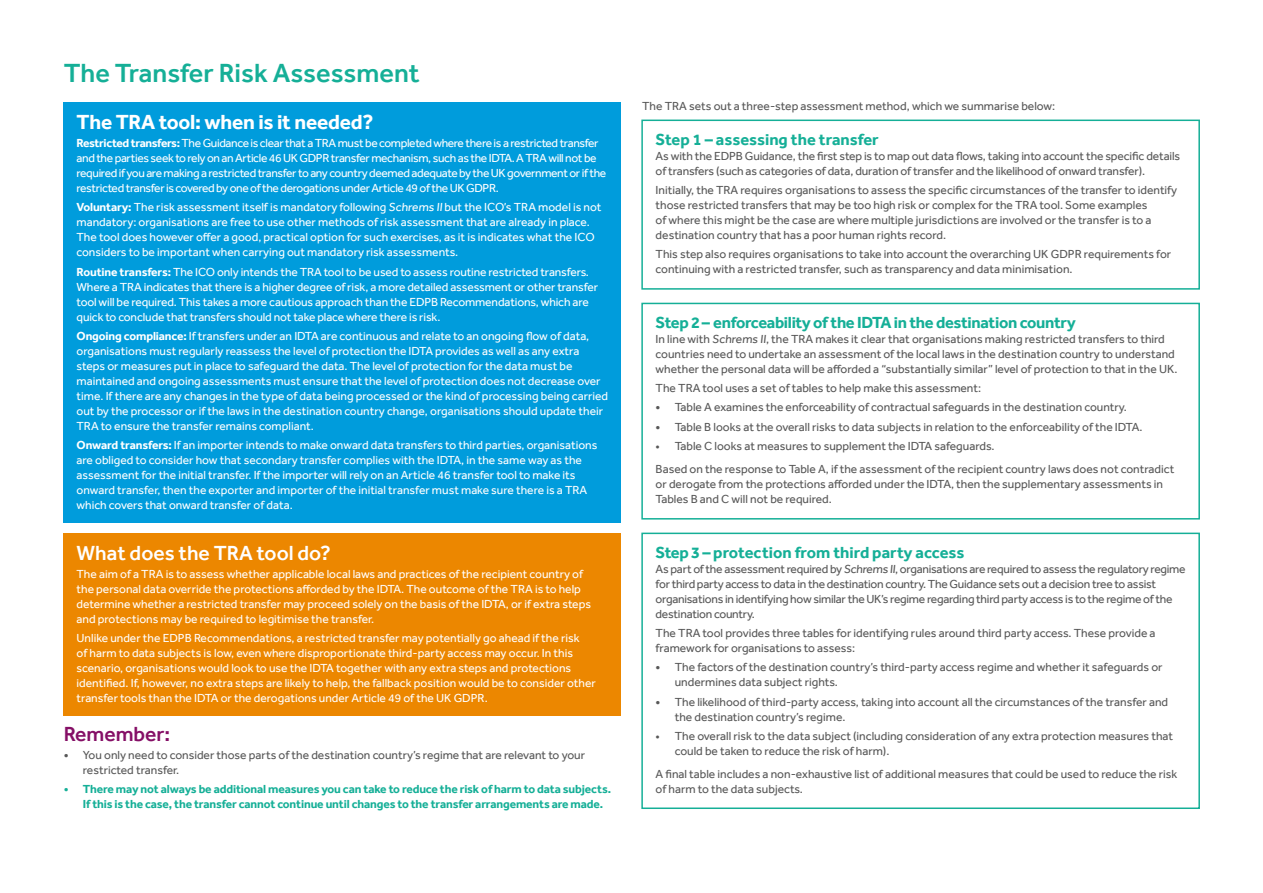
<style>
.page{position:relative;width:1263px;height:893px;background:#fff}
.page>*{position:absolute;margin:0;border:0;box-sizing:border-box;transform-origin:0 0}
.t1{font:500 27px "Effra";color:#15af97}
._8_on_10{font:700 21px "Effra";letter-spacing:-.01em;color:#fff}
.t2{font:500 21px "Effra";color:#fff}
.t3{font:500 21px "Effra";color:#850f66}
._8_on_10-2{font:700 16.5px "Effra";color:#15af97}
._8_on_10-3{font:700 16.5px "Effra";letter-spacing:-.02em;color:#15af97}
.Body{font:12px/15px "Effra";color:#575757}
._8_on_10-4{font:12px/15px "Effra";color:#fff}
.Body-2{font:12px/15px "Effra";color:#fff}
._8_on_10-5{font:12px/15px "Effra";letter-spacing:-.03em;color:#fff}
.Body-3{font:12px/15px "Effra";letter-spacing:-.02em;color:#575757}
.t4{font:700 12px/15px "Effra";letter-spacing:-.01em;color:#15af97}
._8_on_10-6{font:12px "Effra";color:#575757}
.s1{font-weight:700}
.s2{font-size:13.5px}
.s3{font-weight:400;font-size:13.5px}
</style>
<div class="page">
<div style="left:64px;top:102px;width:557px;height:421px;background:#009cdc"></div>
<div style="left:64px;top:533px;width:557px;height:183px;background:#ec8700"></div>
<div style="left:641px;top:533px;width:559px;height:276px;border:2px solid #15af97"></div>
<div style="left:641px;top:303px;width:559px;height:217px;border:2px solid #15af97"></div>
<div style="left:641px;top:120px;width:559px;height:170px;border:2px solid #15af97"></div>
<p class="t1" style="left:64px;top:57px;width:357px">The Transfer Risk Assessment</p>
<p class="_8_on_10" style="left:77px;top:109px;width:298px">The TRA tool: when is it needed?</p>
<p class="_8_on_10-5" style="left:77px;top:135px;width:531px"><span class="s1">Restricted transfers:</span> The Guidance is clear that a TRA must be completed where there is a restricted transfer and the parties seek to rely on an Article 46 UK GDPR transfer mechanism, such as the IDTA. A TRA will not be required if you are making a restricted transfer to any country deemed adequate by the UK government or if the restricted transfer is covered by one of the derogations under Article 49 of the UK GDPR.</p>
<p class="_8_on_10-4" style="left:77px;top:200px;width:526px"><span class="s1">Voluntary:</span> The risk assessment itself is mandatory following Schrems IIbut the ICO’s TRA model is not mandatory: organisations are free to use other methods of risk assessment that are already in place.<br>The tool does however offer a good, practical option for such exercises, as it is indicates what the ICO considers to be important when carrying out mandatory risk assessments.</p>
<p class="_8_on_10-4" style="left:77px;top:264px;width:523px"><span class="s1">Routine transfers:</span> The ICO only intends the TRA tool to be used to assess routine restricted transfers.<br>Where a TRA indicates that there is a higher degree of risk, a more detailed assessment or other transfer tool will be required. This takes a more cautious approach than the EDPB Recommendations, which are quick to conclude that transfers should not take place where there is risk.</p>
<p class="_8_on_10-4" style="left:77px;top:328px;width:533px"><span class="s1">Ongoing compliance:</span> If transfers under an IDTA are continuous and relate to an ongoing flow of data, organisations must regularly reassess the level of protection the IDTA provides as well as any extra steps or measures put in place to safeguard the data. The level of protection for the data must be maintained and ongoing assessments must ensure that the level of protection does not decrease over time. If there are any changes in the type of data being processed or the kind of processing being carried out by the processor or if the laws in the destination country change, organisations should update their TRA to ensure the transfer remains compliant.</p>
<p class="_8_on_10-4" style="left:77px;top:437px;width:522px"><span class="s1">Onward transfers:</span> If an importer intends to make onward data transfers to third parties, organisations are obliged to consider how that secondary transfer complies with the IDTA, in the same way as the assessment for the initial transfer. If the importer will rely on an Article 46 transfer tool to make its onward transfer, then the exporter and importer of the initial transfer must make sure there is a TRA which covers that onward transfer of data.</p>
<h5 class="t2" style="left:77px;top:541px;width:256px">What does the TRA tool do?</h5>
<p class="Body-2" style="left:77px;top:566px;width:516px">The aim of a TRA is to assess whether applicable local laws and practices of the recipient country of the personal data override the protections afforded by the IDTA. The outcome of the TRA is to help determine whether a restricted transfer may proceed solely on the basis of the IDTA, or if extra steps and protections may be required to legitimise the transfer.</p>
<p class="Body-2" style="left:77px;top:631px;width:521px">Unlike under the EDPB Recommendations, a restricted transfer may potentially go ahead if the risk<br>of harm to data subjects is low, even where disproportionate third-party access may occur. In this scenario, organisations would look to use the IDTA together with any extra steps and protections identified. If, however, no extra steps are likely to help, the fallback position would be to consider other transfer tools than the IDTA or the derogations under Article 49 of the UK GDPR.</p>
<h5 class="t3" style="left:64px;top:722px;width:108px">Remember:</h5>
<p class="Body" style="left:83px;top:747px;width:504px;text-indent:-19px"><span class="s2">•</span> You only need to consider those parts of the destination country’s regime that are relevant to your restricted transfer.</p>
<p class="t4" style="left:83px;top:782px;width:530px;text-indent:-19px"><span class="s3">•</span> There may not always be additional measures you can take to reduce the risk of harm to data subjects.<br>If this is the case, the transfer cannot continue until changes to the transfer arrangements are made.</p>
<p class="_8_on_10-6" style="left:642px;top:99px;width:415px">The TRA sets out a three-step assessment method, which we summarise below:</p>
<p class="_8_on_10-2" style="left:656px;top:129px;width:225px">Step 1 – assessing the transfer</p>
<p class="Body" style="left:656px;top:148px;width:526px">As with the EDPB Guidance, the first step is to map out data flows, taking into account the specific details of transfers (such as categories of data, duration of transfer and the likelihood of onward transfer).</p>
<p class="Body" style="left:656px;top:182px;width:523px">Initially, the TRA requires organisations to assess the specific circumstances of the transfer to identify those restricted transfers that may be too high risk or complex for the TRA tool. Some examples<br>of where this might be the case are where multiple jurisdictions are involved or the transfer is to a destination country that has a poor human rights record.</p>
<p class="Body" style="left:656px;top:247px;width:517px">This step also requires organisations to take into account the overarching UK GDPR requirements for continuing with a restricted transfer, such as transparency and data minimisation.</p>
<p class="_8_on_10-3" style="left:656px;top:313px;width:422px">Step 2– enforceability of the IDTA in the destination country</p>
<p class="Body" style="left:656px;top:331px;width:523px">In line with Schrems II, the TRA makes it clear that organisations making restricted transfers to third countries need to undertake an assessment of the local laws in the destination country to understand whether the personal data will be afforded a “substantially similar” level of protection to that in the UK.</p>
<p class="Body" style="left:656px;top:381px;width:327px">The TRA tool uses a set of tables to help make this assessment:</p>
<p class="Body" style="left:656px;top:400px;width:473px"><span class="s2">•</span> Table A examines the enforceability of contractual safeguards in the destination country.</p>
<p class="Body" style="left:656px;top:419px;width:488px"><span class="s2">•</span> Table B looks at the overall risks to data subjects in relation to the enforceability of the IDTA.</p>
<p class="Body" style="left:656px;top:438px;width:340px">• Table C looks at measures to supplement the IDTA safeguards.</p>
<p class="Body" style="left:656px;top:462px;width:520px">Based on the response to Table A, if the assessment of the recipient country laws does not contradict or derogate from the protections afforded under the IDTA, then the supplementary assessments in<br>Tables B and C will not be required.</p>
<p class="_8_on_10-2" style="left:656px;top:542px;width:310px">Step 3 – protection from third party access</p>
<p class="Body-3" style="left:656px;top:561px;width:532px">As part of the assessment required by Schrems II, organisations are required to assess the regulatory regime for third party access to data in the destination country. The Guidance sets out a decision tree to assist organisations in identifying how similar the UK’s regime regarding third party access is to the regime of the destination country.</p>
<p class="Body" style="left:656px;top:625px;width:501px">The TRA tool provides three tables for identifying rules around third party access. These provide a framework for organisations to assess:</p>
<p class="Body" style="left:675px;top:660px;width:489px;text-indent:-19px"><span class="s2">•</span> The factors of the destination country’s third-party access regime and whether it safeguards or undermines data subject rights.</p>
<p class="Body" style="left:675px;top:694px;width:495px;text-indent:-19px"><span class="s2">•</span> The likelihood of third-party access, taking into account all the circumstances of the transfer and the destination country’s regime.</p>
<p class="Body" style="left:675px;top:728px;width:500px;text-indent:-19px">• The overall risk to the data subject (including consideration of any extra protection measures that could be taken to reduce the risk of harm).</p>
<p class="Body" style="left:656px;top:767px;width:523px">A final table includes a non-exhaustive list of additional measures that could be used to reduce the risk of harm to the data subjects.</p>
</div>
